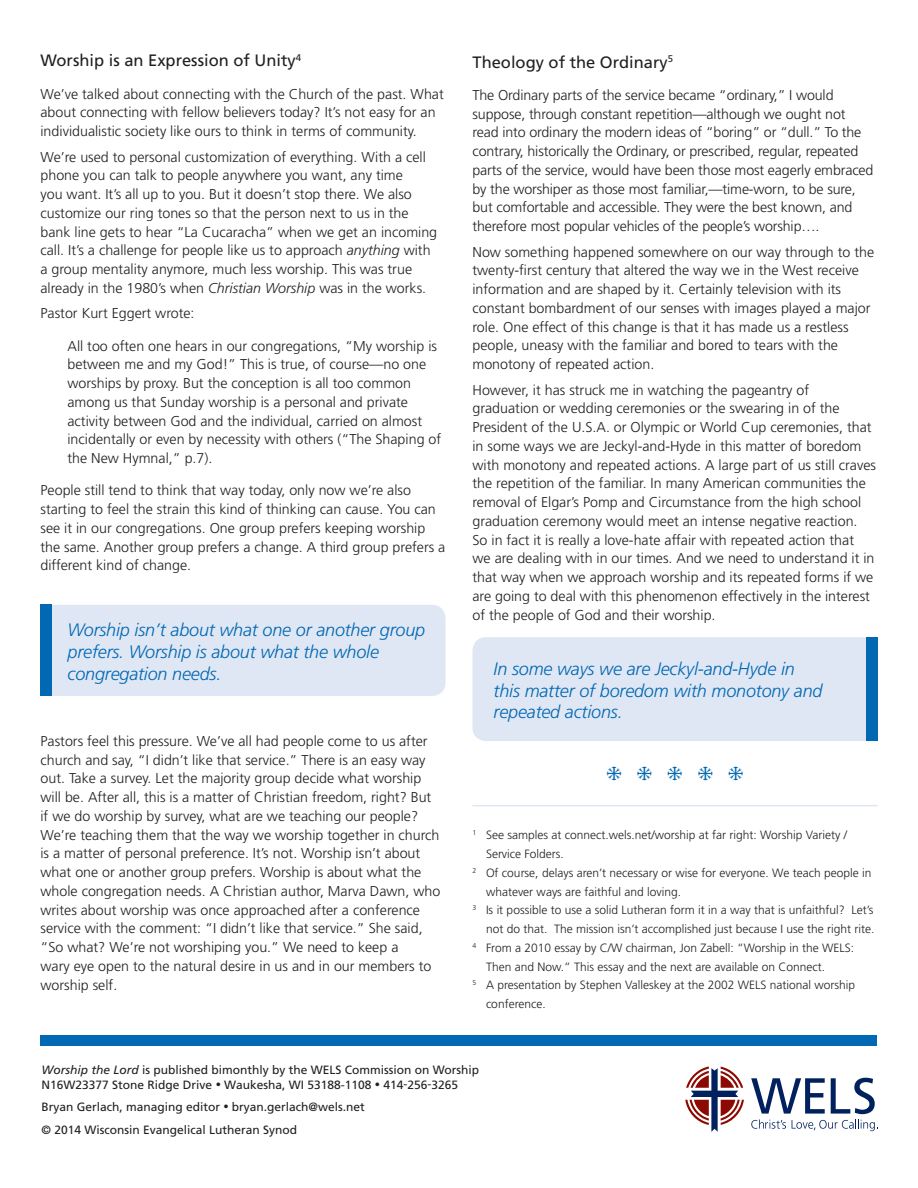
<style>
.page{position:relative;width:918px;height:1188px;background:#fff}
.page>*{position:absolute;margin:0;border:0;box-sizing:border-box;transform-origin:0 0}
.t1{font:22.5px "Monotype Sorts";color:#0168b3}
.t2{font:italic 300 18px/21.6px "Frutiger LT Std";letter-spacing:-.01em;color:#0168b3}
.Newsletter_Title{font:16.5px "Frutiger LT Std";color:#231f20}
.Newsletter_Title-2{font:300 14.25px/18.8px "Frutiger LT Std";color:#231f20}
.t3{font:300 12px/18.8px "Frutiger LT Std";color:#231f20}
._9_5_Body_Text{font:12px/22.5px "Frutiger LT Std";color:#231f20}
.s1{font-style:italic}
.s2{font-size:10.5px}
</style>
<div class="page">
<svg style="left:685px;top:1066px;width:59px;height:66px"></svg>
<svg style="left:751px;top:1078px;width:127px;height:53px"></svg>
<div style="left:40px;top:1035px;width:838px;height:11px;background:#0168b3"></div>
<hr style="left:472px;top:805px;width:406px;height:1px;background:#e0e7f4">
<div style="left:52px;top:605px;width:394px;height:91px;background:#e0e7f4"></div>
<div style="left:40px;top:605px;width:12px;height:91px;background:#0168b3"></div>
<div style="left:472px;top:637px;width:394px;height:104px;background:#e0e7f4"></div>
<div style="left:866px;top:637px;width:12px;height:104px;background:#0168b3"></div>
<p class="Newsletter_Title" style="left:40px;top:51px;width:262px">Worship is an Expression of Unity<sup>4</sup></p>
<p class="Newsletter_Title-2" style="left:40px;top:85px;width:405px">We’ve talked about connecting with the Church of the past. What about connecting with fellow believers today? It’s not easy for an individualistic society like ours to think in terms of community.</p>
<p class="Newsletter_Title-2" style="left:40px;top:148px;width:398px">We’re used to personal customization of everything. With a cell phone you can talk to people anywhere you want, any time<br>you want. It’s all up to you. But it doesn’t stop there. We also customize our ring tones so that the person next to us in the bank line gets to hear “La Cucaracha” when we get an incoming call. It’s a challenge for people like us to approach <span class="s1">anything</span> with a group mentality anymore, much less worship. This was true already in the 1980’s when <span class="s1">Christian Worship</span> was in the works.</p>
<p class="Newsletter_Title-2" style="left:40px;top:304px;width:156px">Pastor Kurt Eggert wrote:</p>
<p class="Newsletter_Title-2" style="left:68px;top:337px;width:375px">All too often one hears in our congregations, “My worship is between me and my God!” This is true, of course—no one worships by proxy. But the conception is all too common among us that Sunday worship is a personal and private activity between God and the individual, carried on almost incidentally or even by necessity with others (“The Shaping of the New Hymnal,” p.7).</p>
<p class="Newsletter_Title-2" style="left:40px;top:481px;width:406px">People still tend to think that way today, only now we’re also starting to feel the strain this kind of thinking can cause. You can see it in our congregations. One group prefers keeping worship the same. Another group prefers a change. A third group prefers a different kind of change.</p>
<p class="t2" style="left:68px;top:620px;width:359px">Worship isn’t about what one or another group prefers. Worship is about what the whole congregation needs.</p>
<p class="Newsletter_Title-2" style="left:40px;top:732px;width:401px">Pastors feel this pressure. We’ve all had people come to us after church and say, “I didn’t like that service.” There is an easy way out. Take a survey. Let the majority group decide what worship will be. After all, this is a matter of Christian freedom, right? But if we do worship by survey, what are we teaching our people?<br>We’re teaching them that the way we worship together in church is a matter of personal preference. It’s not. Worship isn’t about what one or another group prefers. Worship is about what the whole congregation needs. A Christian author, Marva Dawn, who writes about worship was once approached after a conference service with the comment: “I didn’t like that service.” She said, “So what? We’re not worshiping you.” We need to keep a<br>wary eye open to the natural desire in us and in our members to worship self.</p>
<p class="Newsletter_Title" style="left:472px;top:52px;width:202px">Theology of the Ordinary<sup>5</sup></p>
<p class="Newsletter_Title-2" style="left:472px;top:86px;width:403px">The Ordinary parts of the service became “ordinary,” I would suppose, through constant repetition—although we ought not read into ordinary the modern ideas of “boring” or “dull.” To the contrary, historically the Ordinary, or prescribed, regular, repeated parts of the service, would have been those most eagerly embraced by the worshiper as those most familiar,—time-worn, to be sure, but comfortable and accessible. They were the best known, and therefore most popular vehicles of the people’s worship….</p>
<p class="Newsletter_Title-2" style="left:472px;top:242px;width:403px">Now something happened somewhere on our way through to the twenty-first century that altered the way we in the West receive information and are shaped by it. Certainly television with its constant bombardment of our senses with images played a major role. One effect of this change is that it has made us a restless people, uneasy with the familiar and bored to tears with the monotony of repeated action.</p>
<p class="Newsletter_Title-2" style="left:472px;top:380px;width:405px">However, it has struck me in watching the pageantry of graduation or wedding ceremonies or the swearing in of the President of the U.S.A. or Olympic or World Cup ceremonies, that in some ways we are Jeckyl-and-Hyde in this matter of boredom with monotony and repeated actions. A large part of us still craves the repetition of the familiar. In many American communities the removal of Elgar’s Pomp and Circumstance from the high school graduation ceremony would meet an intense negative reaction.<br>So in fact it is really a love-hate affair with repeated action that<br>we are dealing with in our times. And we need to understand it in that way when we approach worship and its repeated forms if we are going to deal with this phenomenon effectively in the interest of the people of God and their worship.</p>
<p class="t2" style="left:494px;top:658px;width:331px">In some ways we are Jeckyl-and-Hyde in this matter of boredom with monotony and repeated actions.</p>
<p class="t1" style="left:606px;top:762px;width:139px">i i i i i</p>
<p class="t3" style="left:486px;top:826px;width:363px;text-indent:-14px"><sup>1</sup> See samples at connect.wels.net/worship at far right: Worship Variety /<br>Service Folders.</p>
<p class="t3" style="left:486px;top:863px;width:387px;text-indent:-14px"><sup>2</sup> Of course, delays aren’t necessary or wise for everyone. We teach people in whatever ways are faithful and loving.</p>
<p class="t3" style="left:472px;top:901px;width:404px;text-align:right"><sup>3</sup> Is it possible to use a solid Lutheran form it in a way that is unfaithful? Let’s not do that. The mission isn’t accomplished just because I use the right rite.</p>
<p class="t3" style="left:486px;top:938px;width:370px;text-indent:-14px"><sup>4</sup> From a 2010 essay by C/W chairman, Jon Zabell: “Worship in the WELS:<br>Then and Now.” This essay and the next are available on Connect.</p>
<p class="t3" style="left:486px;top:976px;width:371px;text-indent:-14px"><sup>5</sup> A presentation by Stephen Valleskey at the 2002 WELS national worship conference.</p>
<p class="_9_5_Body_Text" style="left:42px;top:1058px;width:439px"><span class="s1">Worship the Lord</span> is published bimonthly by the WELS Commission on Worship</p>
<p class="_9_5_Body_Text" style="left:42px;top:1073px;width:418px">N16W23377 Stone Ridge Drive <span class="s2">•</span> Waukesha, WI 53188-1108 <span class="s2">•</span> 414-256-3265<br>Bryan Gerlach, managing editor <span class="s2">•</span> bryan.gerlach@wels.net<br>© 2014 Wisconsin Evangelical Lutheran Synod</p>
</div>
